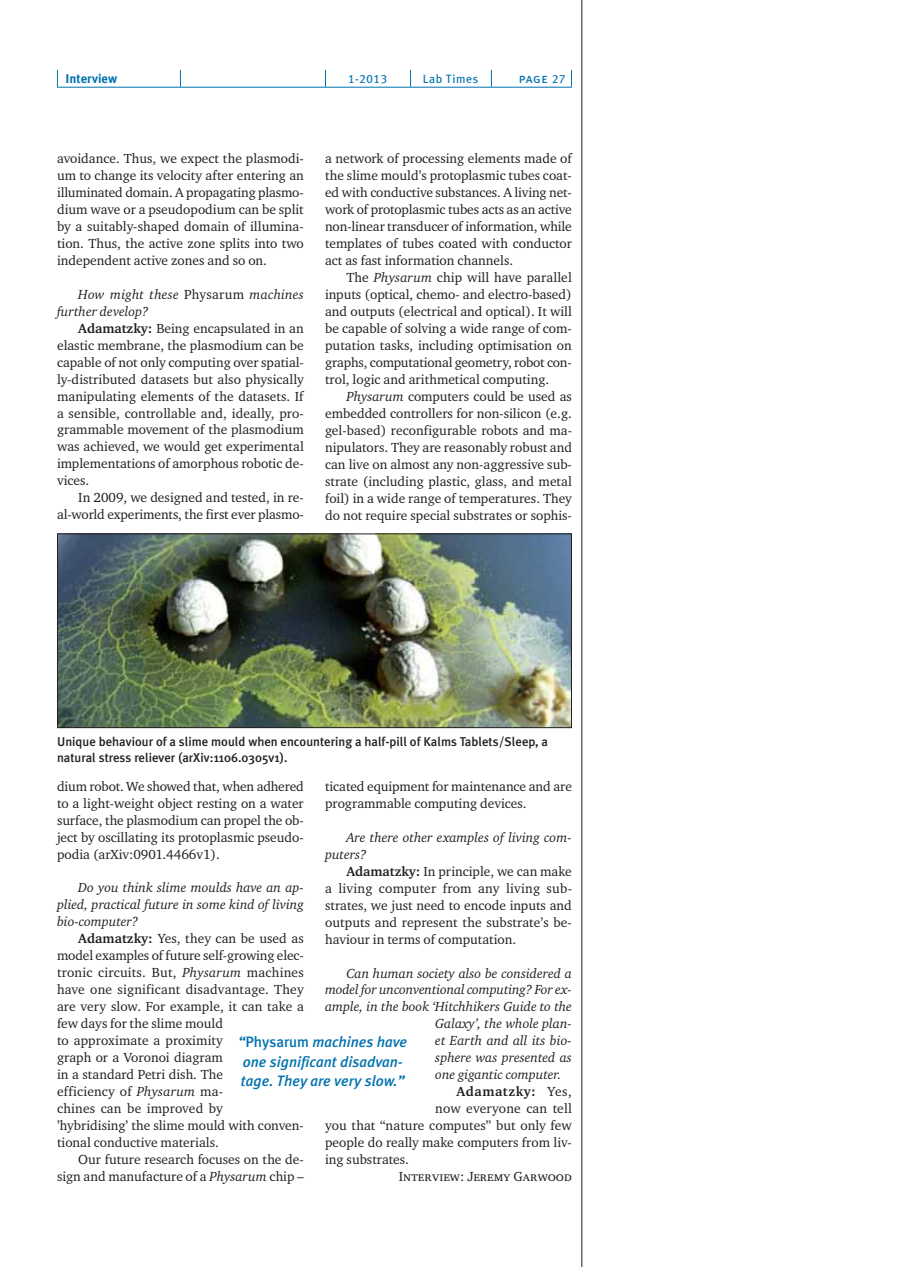
<style>
.page{position:relative;width:897px;height:1267px;background:#fff}
.page>*{position:absolute;margin:0;border:0;box-sizing:border-box;transform-origin:0 0}
.t1{font:italic 500 15px/19.5px "Meta Plus";color:#0072ae}
.t2{font:13.5px/17px "Charter ITC";color:#231f20;text-align:justify}
.t3{font:italic 13.5px/17px "Charter ITC";color:#231f20}
.t4{font:13.5px "Charter ITC Regu SC";color:#231f20}
.t5{font:700 13.5px "Charter ITC";letter-spacing:.045em;color:#231f20}
.t6{font:13.5px "Meta Plus Book Caps";color:#0072ae}
.t7{font:500 12.75px/16.5px "Meta Plus";color:#231f20}
.t8{font:700 12.75px "Meta Plus";color:#0072ae}
.t9{font:12px "Meta Plus";letter-spacing:.05em;color:#0072ae}
.t10{font:12px "Meta Plus Book Caps";color:#0072ae}
.s1{font-size:12px}
.s2{font-style:normal}
.s3{font-weight:700}
.s4{font-style:italic}
.s5{font-weight:400}
</style>
<div class="page">
<hr style="left:57px;top:87px;width:515px;height:1px;background:#0072ae">
<svg style="left:57px;top:70px;width:1px;height:17px"></svg>
<svg style="left:180px;top:70px;width:1px;height:17px"></svg>
<svg style="left:491px;top:70px;width:1px;height:17px"></svg>
<svg style="left:571px;top:70px;width:1px;height:17px"></svg>
<svg style="left:325px;top:70px;width:1px;height:17px"></svg>
<svg style="left:410px;top:70px;width:1px;height:17px"></svg>
<hr style="left:581px;top:0;width:1px;height:1266px;background:#231f20">
<img style="left:59px;top:535px;width:510px;height:191px">
<div style="left:57px;top:533px;width:514px;height:195px;border:1px solid #231f20"></div>
<p class="t8" style="left:66px;top:71px;width:53px">Interview</p>
<p class="t10" style="left:348px;top:71px;width:40px">1-2013</p>
<p class="t9" style="left:423px;top:72px;width:57px">Lab Times</p>
<p class="t6" style="left:518px;top:70px;width:48px">page <span class="s1">27</span></p>
<p class="t2" style="left:57px;top:150px;width:248px">avoidance. Thus, we expect the plasmodi&shy;um to change its velocity after entering an illuminated domain. A propagating plasmo&shy;dium wave or a pseudopodium can be split by a suitably-shaped domain of illumina&shy;tion. Thus, the active zone splits into two independent active zones and so on.</p>
<p class="t3" style="left:57px;top:286px;width:248px;text-indent:21px">How might these <span class="s2">Physarum</span> machines further develop?</p>
<p class="t2" style="left:57px;top:320px;width:248px;text-indent:21px"><span class="s3">Adamatzky:</span> Being encapsulated in an elastic membrane, the plasmodium can be capable of not only computing over spatial&shy;ly-distributed datasets but also physically manipulating elements of the datasets. If a sensible, controllable and, ideally, pro&shy;grammable movement of the plasmodium was achieved, we would get experimental implementations of amorphous robotic de&shy;vices.</p>
<p class="t2" style="left:57px;top:489px;width:248px;text-align:right">In 2009, we designed and tested, in re&shy;al-world experiments, the first ever plasmo-</p>
<p class="t2" style="left:325px;top:151px;width:248px">a network of processing elements made of the slime mould’s protoplasmic tubes coat&shy;ed with conductive substances. A living net&shy;work of protoplasmic tubes acts as an active non-linear transducer of information, while templates of tubes coated with conductor act as fast information channels.</p>
<p class="t2" style="left:325px;top:269px;width:248px;text-indent:21px">The <span class="s4">Physarum</span> chip will have parallel inputs (optical, chemo- and electro-based) and outputs (electrical and optical). It will be capable of solving a wide range of com&shy;putation tasks, including optimisation on graphs, computational geometry, robot con&shy;trol, logic and arithmetical computing.</p>
<p class="t2" style="left:325px;top:388px;width:248px;text-indent:21px"><span class="s4">Physarum</span> computers could be used as embedded controllers for non-silicon (e.g. gel-based) reconfigurable robots and ma&shy;nipulators. They are reasonably robust and can live on almost any non-aggressive sub&shy;strate (including plastic, glass, and metal foil) in a wide range of temperatures. They do not require special substrates or sophis-</p>
<p class="t7" style="left:57px;top:732px;width:492px">Unique behaviour of a slime mould when encountering a half-pill of Kalms Tablets/Sleep, a natural stress reliever (arXiv:1106.0305v1).</p>
<p class="t2" style="left:57px;top:778px;width:248px">dium robot. We showed that, when adhered to a light-weight object resting on a water surface, the plasmodium can propel the ob&shy;ject by oscillating its protoplasmic pseudo&shy;podia (arXiv:0901.4466v1).</p>
<p class="t3" style="left:57px;top:880px;width:248px;text-align:justify;text-indent:21px">Do you think slime moulds have an ap&shy;plied, practical future in some kind of living bio-computer?</p>
<p class="t2" style="left:57px;top:930px;width:248px;text-align:left;text-indent:21px"><span class="s3">Adamatzky:</span> Yes, they can be used as model examples of future self-growing elec&shy;tronic circuits. But, <span class="s4">Physarum</span> machines have one significant disadvantage. They are very slow. For example, it can take a few days for the slime mould<br>to approximate a proximity<br>graph or a Voronoi diagram<br>in a standard Petri dish. The<br>efficiency of <span class="s4">Physarum</span> ma-<br>chines can be improved by<br>’hybridising’ the slime mould with conven&shy;tional conductive materials.</p>
<p class="t2" style="left:57px;top:1151px;width:248px;text-align:right">Our future research focuses on the de&shy;sign and manufacture of a <span class="s4">Physarum</span> chip –</p>
<p class="t2" style="left:325px;top:778px;width:248px">ticated equipment for maintenance and are programmable computing devices.</p>
<p class="t3" style="left:325px;top:829px;width:248px;text-indent:21px">Are there other examples of living com&shy;puters?</p>
<p class="t2" style="left:325px;top:863px;width:248px;text-indent:21px"><span class="s3">Adamatzky:</span> In principle, we can make a living computer from any living sub&shy;strates, we just need to encode inputs and outputs and represent the substrate’s be&shy;haviour in terms of computation.</p>
<p class="t3" style="left:346px;top:965px;width:227px">Can human society also be considered a</p>
<p class="t3" style="left:325px;top:982px;width:248px">model for unconventional computing? For ex-</p>
<p class="t3" style="left:325px;top:998px;width:248px">ample, in the book ‘Hitchhikers Guide to the</p>
<p class="t3" style="left:435px;top:1015px;width:138px">Galaxy’, the whole plan-</p>
<p class="t3" style="left:435px;top:1032px;width:138px">et Earth and all its bio-</p>
<p class="t3" style="left:435px;top:1049px;width:138px">sphere was presented as</p>
<p class="t3" style="left:435px;top:1066px;width:128px">one gigantic computer.</p>
<p class="t5" style="left:456px;top:1083px;width:117px">Adamatzky: <span class="s5">Yes,</span></p>
<p class="t2" style="left:435px;top:1100px;width:138px">now everyone can tell</p>
<p class="t2" style="left:325px;top:1117px;width:248px">you that “nature computes” but only few</p>
<p class="t2" style="left:325px;top:1134px;width:248px">people do really make computers from liv-</p>
<p class="t2" style="left:325px;top:1151px;width:85px">ing substrates.</p>
<p class="t4" style="left:398px;top:1168px;width:175px">Interview: Jeremy Garwood</p>
<p class="t1" style="left:238px;top:1032px;width:170px">“<span class="s2">Physarum</span> machines have one significant disadvan&shy;tage. They are very slow.”</p>
</div>
